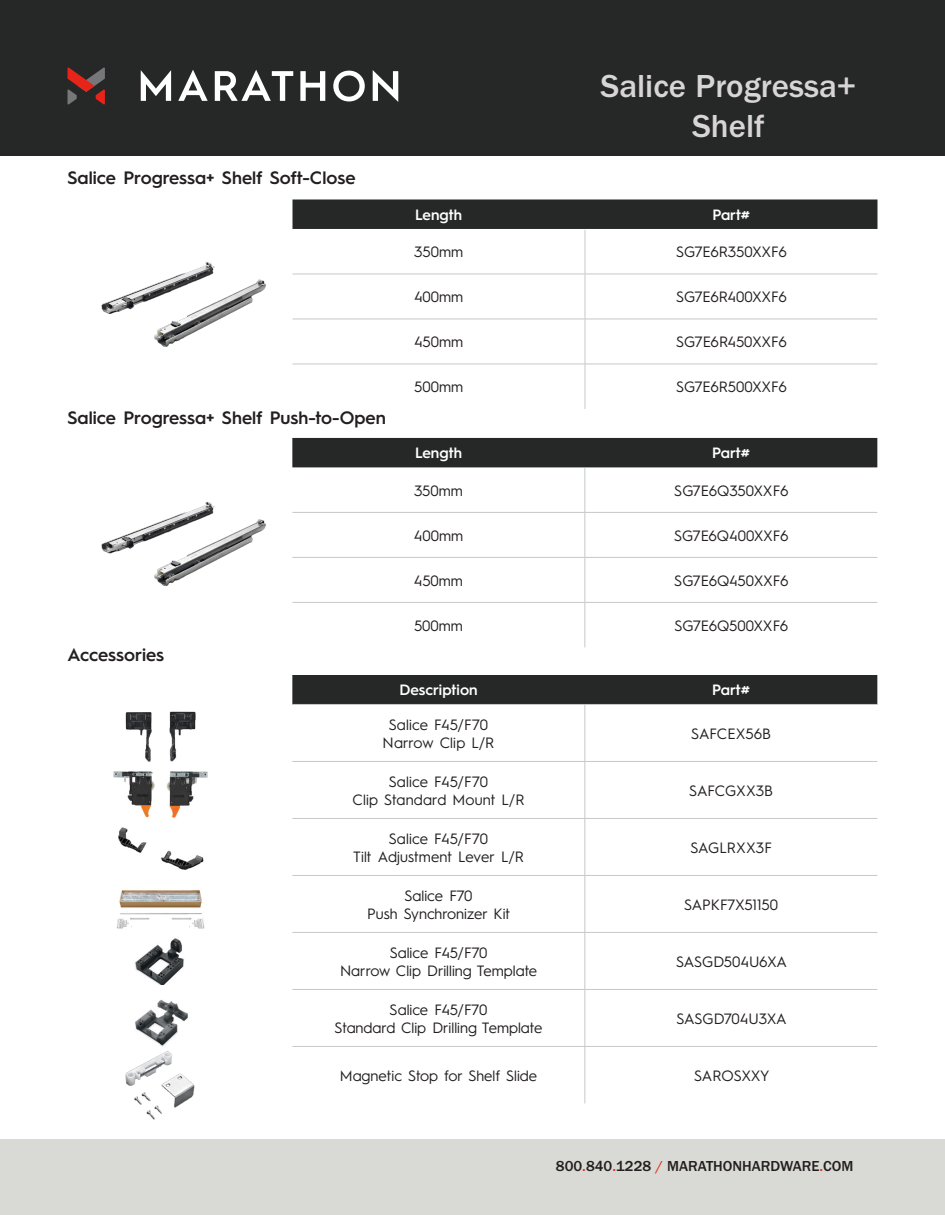
<style>
.page{position:relative;width:945px;height:1215px;background:#fff}
.page>*{position:absolute;margin:0;border:0;box-sizing:border-box;transform-origin:0 0}
.t1{font:500 33px/39.6px "ITC Franklin Gothic Std";color:#d8d5d6;text-align:center}
.t2{font:600 18px "Hurme Geometric Sans 1";color:#231f20}
.t3{font:15px/18px "Hurme Geometric Sans 1";color:#231f20;text-align:center}
.t4{font:600 15px "Hurme Geometric Sans 1";color:#fff}
.t5{font:500 15px "ITC Franklin Gothic Std";color:#231f20}
.t6{font:15px "Hurme Geometric Sans 1";letter-spacing:-.02em;color:#231f20}
.s1{color:#e72419}
</style>
<div class="page">
<div style="left:0;top:0;width:945px;height:156px;background:#262727"></div>
<div style="left:0;top:1139px;width:945px;height:76px;background:#d9d9d5"></div>
<img style="left:113px;top:771px;width:95px;height:47px">
<svg style="left:141px;top:70px;width:257px;height:32px"></svg>
<svg style="left:68px;top:68px;width:37px;height:36px"></svg>
<div style="left:292px;top:200px;width:586px;height:29px;background:#262727"></div>
<hr style="left:292px;top:274px;width:293px;height:1px;background:#c7c8ca">
<hr style="left:585px;top:364px;width:1px;height:45px;background:#c7c8ca">
<hr style="left:292px;top:319px;width:293px;height:1px;background:#c7c8ca">
<hr style="left:292px;top:364px;width:293px;height:1px;background:#c7c8ca">
<hr style="left:585px;top:364px;width:293px;height:1px;background:#c7c8ca">
<hr style="left:585px;top:274px;width:293px;height:1px;background:#c6c8c9">
<hr style="left:585px;top:319px;width:293px;height:1px;background:#c6c8c9">
<hr style="left:585px;top:230px;width:1px;height:44px;background:#c6c8c9">
<hr style="left:585px;top:274px;width:1px;height:45px;background:#c6c8c9">
<hr style="left:585px;top:319px;width:1px;height:45px;background:#c6c8c9">
<div style="left:292px;top:438px;width:585px;height:29px;background:#262727"></div>
<hr style="left:292px;top:512px;width:293px;height:1px;background:#c7c8ca">
<hr style="left:585px;top:603px;width:1px;height:44px;background:#c7c8ca">
<hr style="left:292px;top:557px;width:293px;height:1px;background:#c7c8ca">
<hr style="left:292px;top:602px;width:293px;height:1px;background:#c7c8ca">
<hr style="left:585px;top:602px;width:292px;height:1px;background:#c7c8ca">
<hr style="left:585px;top:512px;width:292px;height:1px;background:#c6c8c9">
<hr style="left:585px;top:557px;width:292px;height:1px;background:#c6c8c9">
<hr style="left:585px;top:468px;width:1px;height:44px;background:#c6c8c9">
<hr style="left:585px;top:513px;width:1px;height:44px;background:#c6c8c9">
<hr style="left:585px;top:558px;width:1px;height:44px;background:#c6c8c9">
<div style="left:292px;top:675px;width:585px;height:29px;background:#262727"></div>
<hr style="left:292px;top:704px;width:293px;height:1px;background:#c7c8ca">
<hr style="left:585px;top:704px;width:292px;height:1px;background:#c7c8ca">
<hr style="left:585px;top:705px;width:1px;height:56px;background:#c6c8c9">
<hr style="left:585px;top:762px;width:1px;height:56px;background:#c6c8c9">
<hr style="left:585px;top:819px;width:1px;height:56px;background:#c6c8c9">
<hr style="left:585px;top:876px;width:1px;height:56px;background:#c6c8c9">
<hr style="left:585px;top:933px;width:1px;height:56px;background:#c6c8c9">
<hr style="left:585px;top:990px;width:1px;height:56px;background:#c6c8c9">
<hr style="left:585px;top:1047px;width:1px;height:56px;background:#c6c8c9">
<hr style="left:292px;top:761px;width:293px;height:1px;background:#c7c8ca">
<hr style="left:585px;top:761px;width:292px;height:1px;background:#c7c8ca">
<hr style="left:292px;top:818px;width:293px;height:1px;background:#c7c8ca">
<hr style="left:585px;top:818px;width:292px;height:1px;background:#c7c8ca">
<hr style="left:292px;top:875px;width:293px;height:1px;background:#c7c8ca">
<hr style="left:585px;top:875px;width:292px;height:1px;background:#c7c8ca">
<hr style="left:292px;top:932px;width:293px;height:1px;background:#c7c8ca">
<hr style="left:585px;top:932px;width:292px;height:1px;background:#c7c8ca">
<hr style="left:292px;top:989px;width:293px;height:1px;background:#c7c8ca">
<hr style="left:585px;top:989px;width:292px;height:1px;background:#c7c8ca">
<hr style="left:292px;top:1046px;width:293px;height:1px;background:#c7c8ca">
<hr style="left:585px;top:1046px;width:292px;height:1px;background:#c7c8ca">
<img style="left:101px;top:262px;width:165px;height:85px">
<img style="left:101px;top:501px;width:165px;height:85px">
<img style="left:125px;top:1051px;width:70px;height:69px">
<img style="left:125px;top:711px;width:71px;height:51px">
<img style="left:118px;top:827px;width:86px;height:43px">
<img style="left:117px;top:890px;width:88px;height:39px">
<img style="left:132px;top:926px;width:56px;height:59px">
<img style="left:135px;top:999px;width:53px;height:48px">
<p class="t2" style="left:68px;top:166px;width:290px">Salice Progressa+ Shelf Soft-Close</p>
<p class="t2" style="left:68px;top:405px;width:320px">Salice Progressa+ Shelf Push-to-Open</p>
<p class="t2" style="left:68px;top:643px;width:98px">Accessories</p>
<p class="t1" style="left:601px;top:67px;width:257px">Salice Progressa+<br>Shelf</p>
<p class="t4" style="left:415px;top:204px;width:48px">Length</p>
<p class="t4" style="left:712px;top:204px;width:39px">Part#</p>
<p class="t3" style="left:414px;top:242px;width:50px">350mm</p>
<p class="t3" style="left:676px;top:242px;width:112px">SG7E6R350XXF6</p>
<p class="t3" style="left:414px;top:287px;width:51px">400mm</p>
<p class="t3" style="left:676px;top:287px;width:112px">SG7E6R400XXF6</p>
<p class="t3" style="left:414px;top:332px;width:51px">450mm</p>
<p class="t3" style="left:676px;top:332px;width:112px">SG7E6R450XXF6</p>
<p class="t3" style="left:414px;top:377px;width:50px">500mm</p>
<p class="t3" style="left:676px;top:377px;width:112px">SG7E6R500XXF6</p>
<p class="t4" style="left:415px;top:443px;width:48px">Length</p>
<p class="t4" style="left:712px;top:443px;width:39px">Part#</p>
<p class="t3" style="left:414px;top:481px;width:50px">350mm</p>
<p class="t3" style="left:674px;top:481px;width:116px">SG7E6Q350XXF6</p>
<p class="t3" style="left:414px;top:525px;width:51px">400mm</p>
<p class="t3" style="left:674px;top:525px;width:116px">SG7E6Q400XXF6</p>
<p class="t3" style="left:414px;top:570px;width:51px">450mm</p>
<p class="t3" style="left:674px;top:570px;width:116px">SG7E6Q450XXF6</p>
<p class="t3" style="left:414px;top:615px;width:50px">500mm</p>
<p class="t3" style="left:674px;top:615px;width:115px">SG7E6Q500XXF6</p>
<p class="t4" style="left:400px;top:680px;width:80px">Description</p>
<p class="t4" style="left:712px;top:680px;width:39px">Part#</p>
<p class="t3" style="left:383px;top:714px;width:113px">Salice F45/F70<br>Narrow Clip L/R</p>
<p class="t3" style="left:691px;top:723px;width:82px">SAFCEX56B</p>
<p class="t3" style="left:353px;top:771px;width:173px">Salice F45/F70<br>Clip Standard Mount L/R</p>
<p class="t3" style="left:689px;top:780px;width:85px">SAFCGXX3B</p>
<p class="t3" style="left:353px;top:828px;width:172px">Salice F45/F70<br>Tilt Adjustment Lever L/R</p>
<p class="t3" style="left:690px;top:837px;width:83px">SAGLRXX3F</p>
<p class="t3" style="left:367px;top:885px;width:144px">Salice F70<br>Push Synchronizer Kit</p>
<p class="t3" style="left:684px;top:894px;width:96px">SAPKF7X51150</p>
<p class="t3" style="left:340px;top:942px;width:199px">Salice F45/F70<br>Narrow Clip Drilling Template</p>
<p class="t3" style="left:676px;top:951px;width:112px">SASGD504U6XA</p>
<p class="t3" style="left:335px;top:999px;width:209px">Salice F45/F70<br>Standard Clip Drilling Template</p>
<p class="t6" style="left:677px;top:1008px;width:112px">SASGD704U3XA</p>
<p class="t3" style="left:340px;top:1066px;width:199px">Magnetic Stop for Shelf Slide</p>
<p class="t6" style="left:694px;top:1065px;width:77px">SAROSXXY</p>
<p class="t5" style="left:556px;top:1157px;width:299px">800<span class="s1">.</span>840<span class="s1">.</span>1228 <span class="s1">/</span> MARATHONHARDWARE<span class="s1">.</span>COM</p>
</div>
